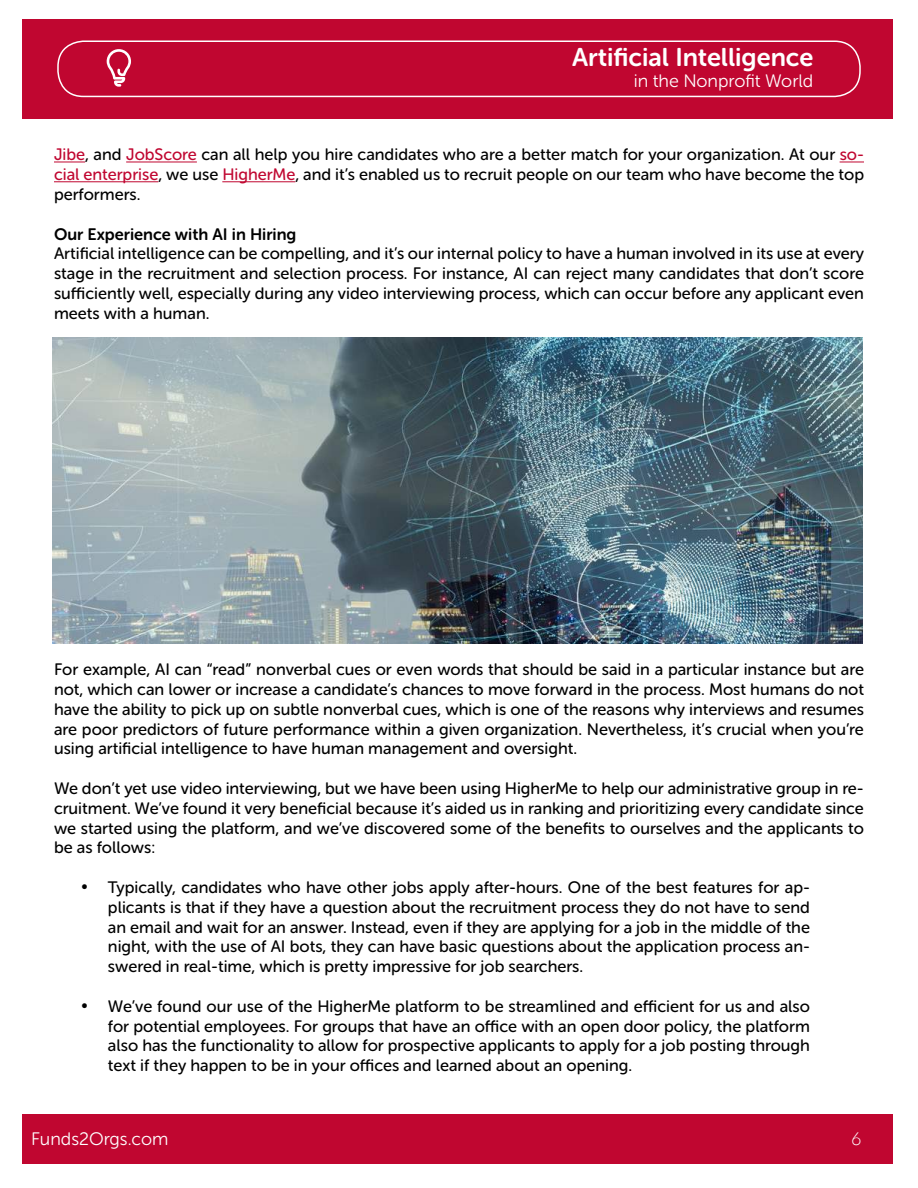
<style>
.page{position:relative;width:918px;height:1188px;background:#fff}
.page>*{position:absolute;margin:0;border:0;box-sizing:border-box;transform-origin:0 0}
.t1{font:25.5px "Museo Sans Rounded 700";color:#fff}
.t2{font:18px "Museo Sans Rounded 300";color:#fff}
.t3{font:300 18px "Lato";color:#fff}
.t4{font:16.5px/19.8px "Museo Sans Rounded 500";color:#000;text-align:justify}
.t5{font:16.5px "Museo Sans Rounded 700";color:#000}
.s1{color:#c00630}
</style>
<div class="page">
<div style="left:23px;top:19px;width:870px;height:100px;background:#c00630"></div>
<div style="left:57px;top:40px;width:804px;height:57px;border:2px solid #fff;border-radius:26px"></div>
<svg style="left:107px;top:49px;width:24px;height:38px"></svg>
<div style="left:23px;top:1115px;width:870px;height:49px;background:#c00630"></div>
<hr style="left:54px;top:162px;width:31px;height:1px;background:#c00630">
<hr style="left:126px;top:162px;width:71px;height:1px;background:#c00630">
<svg style="left:840px;top:162px;width:24px;height:1px"></svg>
<hr style="left:54px;top:181px;width:104px;height:1px;background:#c00630">
<hr style="left:222px;top:181px;width:73px;height:1px;background:#c00630">
<img style="left:53px;top:337px;width:810px;height:307px">
<h1 class="t1" style="left:572px;top:43px;width:243px">Artificial Intelligence</h1>
<p class="t2" style="left:634px;top:72px;width:181px">in the Nonprofit World</p>
<p class="t4" style="left:54px;top:145px;width:812px"><span class="s1">Jibe</span>, and <span class="s1">JobScore</span> can all help you hire candidates who are a better match for your organization. At our <span class="s1">so&shy;cial enterprise</span>, we use <span class="s1">HigherMe</span>, and it’s enabled us to recruit people on our team who have become the top performers.</p>
<p class="t5" style="left:54px;top:225px;width:244px">Our Experience with AI in Hiring</p>
<p class="t4" style="left:54px;top:244px;width:812px">Artificial intelligence can be compelling, and it’s our internal policy to have a human involved in its use at every stage in the recruitment and selection process. For instance, AI can reject many candidates that don’t score sufficiently well, especially during any video interviewing process, which can occur before any applicant even meets with a human.</p>
<p class="t4" style="left:54px;top:660px;width:812px">For example, AI can “read” nonverbal cues or even words that should be said in a particular instance but are not, which can lower or increase a candidate’s chances to move forward in the process. Most humans do not have the ability to pick up on subtle nonverbal cues, which is one of the reasons why interviews and resumes are poor predictors of future performance within a given organization. Nevertheless, it’s crucial when you’re using artificial intelligence to have human management and oversight.</p>
<p class="t4" style="left:54px;top:778px;width:812px">We don’t yet use video interviewing, but we have been using HigherMe to help our administrative group in re&shy;cruitment. We’ve found it very beneficial because it’s aided us in ranking and prioritizing every candidate since we started using the platform, and we’ve discovered some of the benefits to ourselves and the applicants to be as follows:</p>
<p class="t4" style="left:108px;top:877px;width:704px;text-indent:-27px">• Typically, candidates who have other jobs apply after-hours. One of the best features for ap&shy;plicants is that if they have a question about the recruitment process they do not have to send an email and wait for an answer. Instead, even if they are applying for a job in the middle of the night, with the use of AI bots, they can have basic questions about the application process an&shy;swered in real-time, which is pretty impressive for job searchers.</p>
<p class="t4" style="left:108px;top:996px;width:704px;text-indent:-27px">• We’ve found our use of the HigherMe platform to be streamlined and efficient for us and also for potential employees. For groups that have an office with an open door policy, the platform also has the functionality to allow for prospective applicants to apply for a job posting through text if they happen to be in your offices and learned about an opening.</p>
<p class="t2" style="left:31px;top:1129px;width:139px">Funds2Orgs.com</p>
<p class="t3" style="left:851px;top:1129px;width:12px">6</p>
</div>
